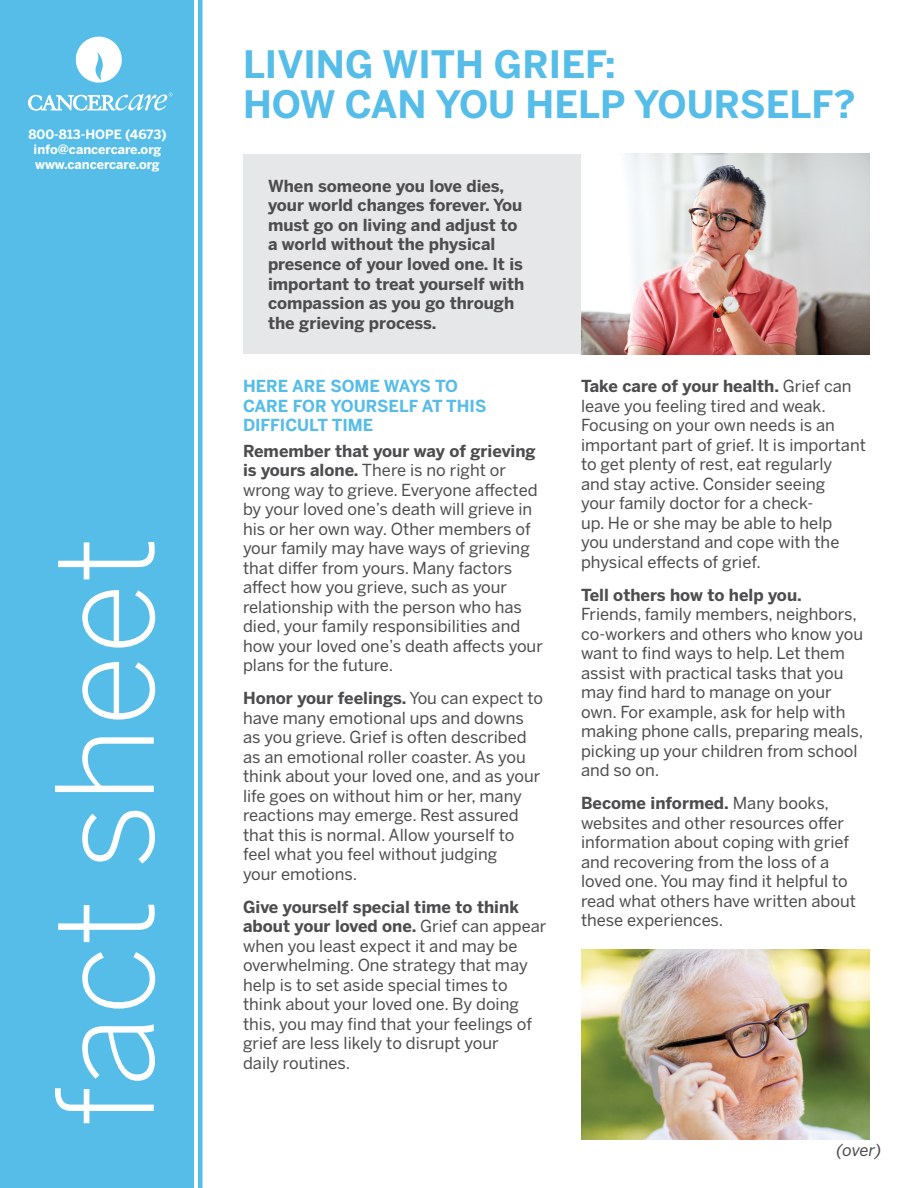
<style>
.page{position:relative;width:918px;height:1188px;background:#fff}
.page>*{position:absolute;margin:0;border:0;box-sizing:border-box;transform-origin:0 0}
.t1{font:300 133.5px "Benton Sans";color:#fff}
.t2{font:700 37.5px/40.5px "Benton Sans";color:#55bde8}
.t3{font:16.5px/19.5px "Benton Sans";color:#4d4d4f}
.t4{font:700 16.5px/19.5px "Benton Sans";color:#4d4d4f}
.t5{font:700 16.5px/19.5px "Benton Sans";color:#55bde8}
.t6{font:italic 16.5px "Benton Sans";color:#4d4d4f}
.t7{font:700 12.75px/15px "Benton Sans";color:#fff;text-align:center}
.s1{font-weight:700}
</style>
<div class="page">
<div style="left:0;top:0;width:193px;height:1188px;background:#55bde8"></div>
<hr style="left:198px;top:0;width:4px;height:1188px;background:#55bde8">
<div style="left:243px;top:154px;width:626px;height:200px;background:#e6e7e8"></div>
<svg style="left:75px;top:36px;width:47px;height:47px"></svg>
<svg style="left:28px;top:93px;width:144px;height:17px"></svg>
<img style="left:581px;top:154px;width:288px;height:200px">
<img style="left:581px;top:950px;width:288px;height:189px">
<p class="t7" style="left:28px;top:126px;width:140px">800-813-HOPE (4673) info@cancercare.org www.cancercare.org</p>
<h1 class="t1" style="left:27px;top:1127px;width:592px;rotate:-90deg">fact sheet</h1>
<h2 class="t2" style="left:243px;top:43px;width:614px">LIVING WITH GRIEF:<br>HOW CAN YOU HELP YOURSELF?</h2>
<p class="t4" style="left:268px;top:176px;width:258px">When someone you love dies, your world changes forever. You must go on living and adjust to a world without the physical presence of your loved one. It is important to treat yourself with compassion as you go through the grieving process.</p>
<p class="t5" style="left:243px;top:376px;width:245px">HERE ARE SOME WAYS TO<br>CARE FOR YOURSELF AT THIS<br>DIFFICULT TIME</p>
<p class="t3" style="left:243px;top:441px;width:301px"><span class="s1">Remember that your way of grieving is yours alone.</span> There is no right or wrong way to grieve. Everyone affected by your loved one’s death will grieve in his or her own way. Other members of your family may have ways of grieving that differ from yours. Many factors affect how you grieve, such as your relationship with the person who has died, your family responsibilities and how your loved one’s death affects your plans for the future.</p>
<p class="t3" style="left:243px;top:688px;width:302px"><span class="s1">Honor your feelings.</span> You can expect to have many emotional ups and downs as you grieve. Grief is often described as an emotional roller coaster. As you think about your loved one, and as your life goes on without him or her, many reactions may emerge. Rest assured that this is normal. Allow yourself to feel what you feel without judging<br>your emotions.</p>
<p class="t3" style="left:243px;top:897px;width:305px"><span class="s1">Give yourself special time to think about your loved one.</span> Grief can appear when you least expect it and may be overwhelming. One strategy that may help is to set aside special times to think about your loved one. By doing this, you may find that your feelings of grief are less likely to disrupt your<br>daily routines.</p>
<p class="t3" style="left:581px;top:376px;width:286px"><span class="s1">Take care of your health.</span> Grief can leave you feeling tired and weak.<br>Focusing on your own needs is an important part of grief. It is important to get plenty of rest, eat regularly<br>and stay active. Consider seeing<br>your family doctor for a check-<br>up. He or she may be able to help<br>you understand and cope with the physical effects of grief.</p>
<p class="t4" style="left:581px;top:585px;width:222px">Tell others how to help you.</p>
<p class="t3" style="left:581px;top:604px;width:284px">Friends, family members, neighbors, co-workers and others who know you want to find ways to help. Let them assist with practical tasks that you may find hard to manage on your own. For example, ask for help with making phone calls, preparing meals, picking up your children from school and so on.</p>
<p class="t3" style="left:581px;top:793px;width:277px"><span class="s1">Become informed.</span> Many books, websites and other resources offer information about coping with grief and recovering from the loss of a loved one. You may find it helpful to read what others have written about these experiences.</p>
<p class="t6" style="left:836px;top:1140px;width:47px">(over)</p>
</div>
